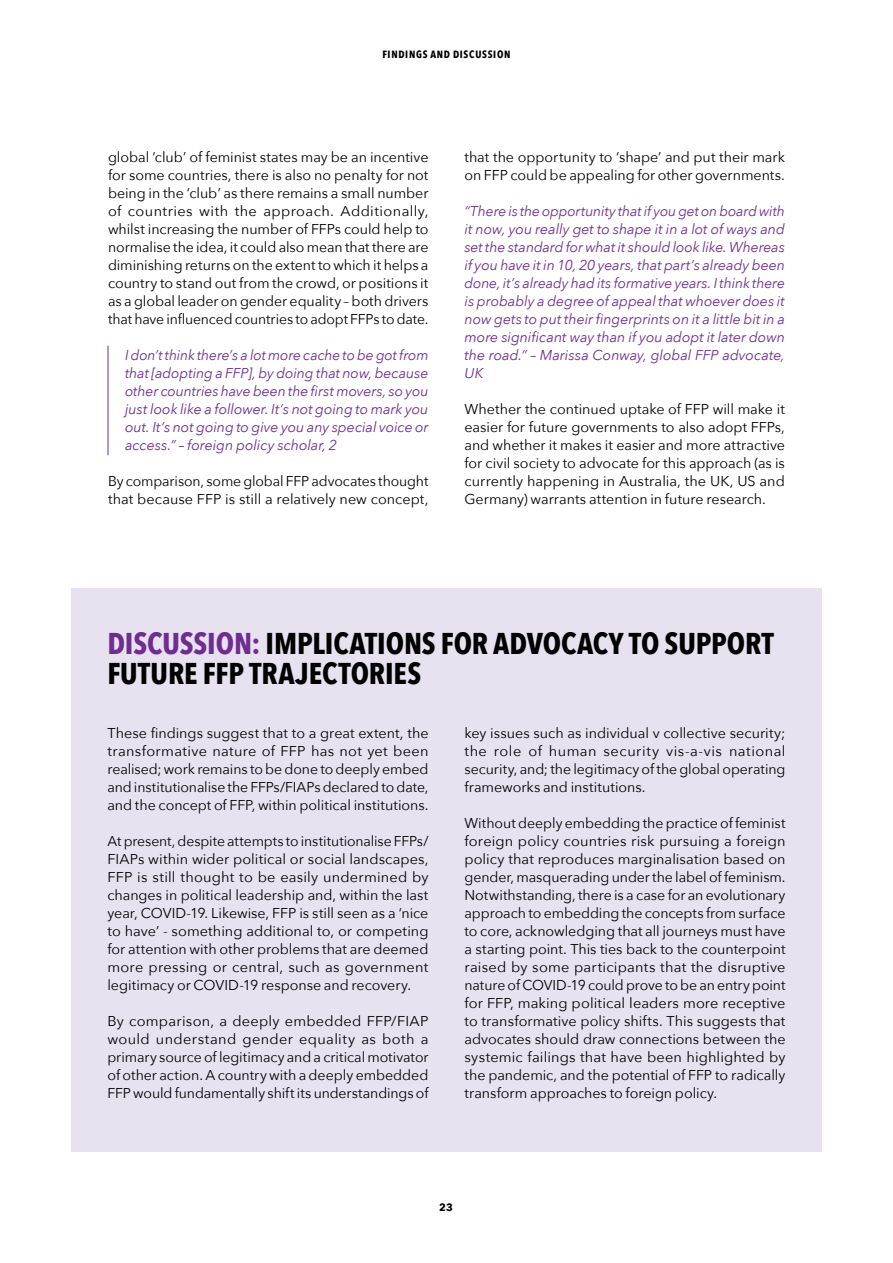
<style>
.page{position:relative;width:893px;height:1263px;background:#fff}
.page>*{position:absolute;margin:0;border:0;box-sizing:border-box;transform-origin:0 0}
.Discussion_Heading{font:700 30px/30px "Avenir Next Condensed";letter-spacing:-.005em;color:#000}
.Body{font:14.25px/18px "Avenir Next";letter-spacing:-.005em;color:#000;text-align:justify}
.Body-2{font:italic 14.25px/18px "Avenir Next";letter-spacing:-.005em;color:#6f2c91;text-align:justify}
.Body_Quote{font:italic 14.25px/18px "Avenir Next";letter-spacing:-.005em;color:#6f2c91;text-align:justify}
.t1{font:700 10.5px "Avenir Next Condensed";letter-spacing:.07em;color:#000}
.t2{font:700 10.5px "Avenir Next";color:#000}
.s1{color:#6f2c91}
</style>
<div class="page">
<hr style="left:108px;top:346px;width:1px;height:109px;background:#6f2c91">
<div style="left:71px;top:588px;width:750px;height:564px;background:#e8e1f0"></div>
<p class="t1" style="left:382px;top:48px;width:130px">FINDINGS AND DISCUSSION</p>
<p class="Body" style="left:108px;top:147px;width:322px">global ‘club’ of feminist states may be an incentive for some countries, there is also no penalty for not being in the ‘club’ as there remains a small number of countries with the approach. Additionally, whilst increasing the number of FFPs could help to normalise the idea, it could also mean that there are diminishing returns on the extent to which it helps a country to stand out from the crowd, or positions it as a global leader on gender equality – both drivers that have influenced countries to adopt FFPs to date.</p>
<p class="Body_Quote" style="left:125px;top:345px;width:305px">I don’t think there’s a lot more cache to be got from that [adopting a FFP], by doing that now, because other countries have been the first movers, so you just look like a follower. It’s not going to mark you out. It’s not going to give you any special voice or access.” – foreign policy scholar, 2</p>
<p class="Body" style="left:108px;top:471px;width:322px">By comparison, some global FFP advocates thought that because FFP is still a relatively new concept,</p>
<p class="Body" style="left:464px;top:147px;width:322px">that the opportunity to ‘shape’ and put their mark on FFP could be appealing for other governments.</p>
<p class="Body-2" style="left:464px;top:201px;width:322px">“There is the opportunity that if you get on board with it now, you really get to shape it in a lot of ways and set the standard for what it should look like. Whereas if you have it in 10, 20 years, that part’s already been done, it’s already had its formative years. I think there is probably a degree of appeal that whoever does it now gets to put their fingerprints on it a little bit in a more significant way than if you adopt it later down the road.” – Marissa Conway, global FFP advocate, UK</p>
<p class="Body" style="left:464px;top:399px;width:322px">Whether the continued uptake of FFP will make it easier for future governments to also adopt FFPs, and whether it makes it easier and more attractive for civil society to advocate for this approach (as is currently happening in Australia, the UK, US and Germany) warrants attention in future research.</p>
<p class="Discussion_Heading" style="left:107px;top:628px;width:668px"><span class="s1">DISCUSSION:</span> IMPLICATIONS FOR ADVOCACY TO SUPPORT<br>FUTURE FFP TRAJECTORIES</p>
<p class="Body" style="left:107px;top:723px;width:323px">These findings suggest that to a great extent, the transformative nature of FFP has not yet been realised; work remains to be done to deeply embed and institutionalise the FFPs/FIAPs declared to date, and the concept of FFP, within political institutions.</p>
<p class="Body" style="left:107px;top:831px;width:323px">At present, despite attempts to institutionalise FFPs/ FIAPs within wider political or social landscapes, FFP is still thought to be easily undermined by changes in political leadership and, within the last year, COVID-19. Likewise, FFP is still seen as a ‘nice to have’ - something additional to, or competing for attention with other problems that are deemed more pressing or central, such as government legitimacy or COVID-19 response and recovery.</p>
<p class="Body" style="left:107px;top:1011px;width:323px">By comparison, a deeply embedded FFP/FIAP would understand gender equality as both a primary source of legitimacy and a critical motivator of other action. A country with a deeply embedded FFP would fundamentally shift its understandings of</p>
<p class="Body" style="left:464px;top:723px;width:323px">key issues such as individual v collective security; the role of human security vis-a-vis national security, and; the legitimacy of the global operating frameworks and institutions.</p>
<p class="Body" style="left:464px;top:813px;width:323px">Without deeply embedding the practice of feminist foreign policy countries risk pursuing a foreign policy that reproduces marginalisation based on gender, masquerading under the label of feminism.<br>Notwithstanding, there is a case for an evolutionary approach to embedding the concepts from surface to core, acknowledging that all journeys must have a starting point. This ties back to the counterpoint raised by some participants that the disruptive nature of COVID-19 could prove to be an entry point for FFP, making political leaders more receptive to transformative policy shifts. This suggests that advocates should draw connections between the systemic failings that have been highlighted by the pandemic, and the potential of FFP to radically transform approaches to foreign policy.</p>
<p class="t2" style="left:439px;top:1198px;width:15px">23</p>
</div>
